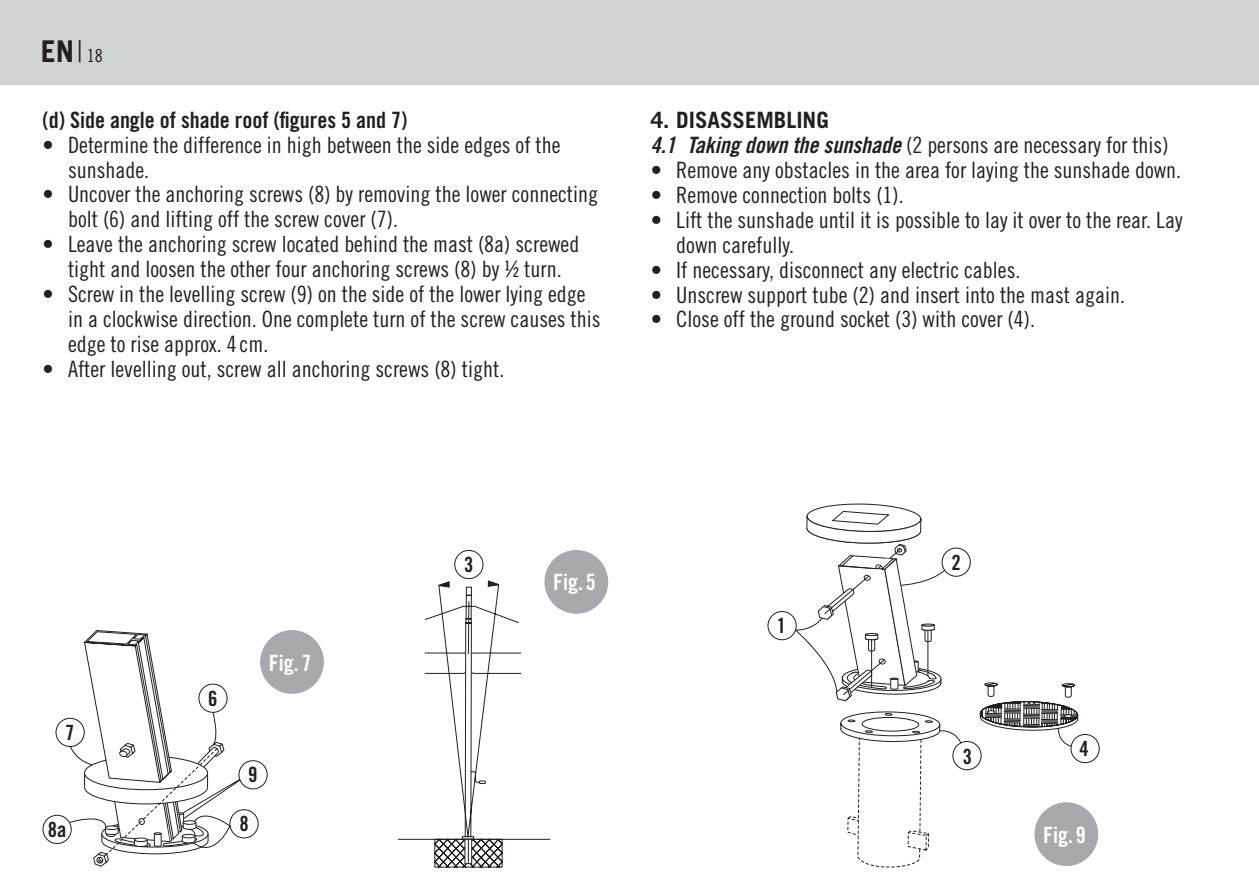
<style>
.page{position:relative;width:1259px;height:893px;background:#fff}
.page>*{position:absolute;margin:0;border:0;box-sizing:border-box;transform-origin:0 0}
.t1{font:700 30px "Trade Gothic";color:#231f20}
.copy_ohne_einzug{font:22.5px/24.9px "Trade Gothic Cond Eighteen";color:#231f20}
.copy_ohne_einzug-2{font:22.5px "Trade Gothic Bold Cond Twenty";color:#231f20}
.copy_ohne_einzug-3{font:700 22.5px "Trade Gothic";color:#231f20}
.copy_ohne_einzug-4{font:22.5px "Trade Gothic Bold Cond Twenty";color:#fff}
.t2{font:21px "Trade Gothic Bold Cond Twenty";color:#231f20}
.t3{font:18px "Trade Gothic Cond Eighteen";color:#231f20}
.s1{font-family:"Trade Gothic";font-weight:300;font-size:30px}
.s2{font-family:"Trade Gothic Bold Cond Twenty Obl"}
</style>
<div class="page">
<div style="left:0;top:0;width:1259px;height:85px;background:#d1d2d4"></div>
<svg style="left:55px;top:630px;width:186px;height:237px"></svg>
<div style="left:43px;top:815px;width:29px;height:29px;border:1px solid #231f20;border-radius:50%"></div>
<div style="left:229px;top:809px;width:30px;height:29px;border:1px solid #231f20;border-radius:50%"></div>
<div style="left:238px;top:760px;width:30px;height:29px;border:1px solid #231f20;border-radius:50%"></div>
<div style="left:198px;top:684px;width:30px;height:29px;border:1px solid #231f20;border-radius:50%"></div>
<svg style="left:398px;top:550px;width:152px;height:317px"></svg>
<svg style="left:767px;top:504px;width:311px;height:363px"></svg>
<div style="left:1070px;top:734px;width:29px;height:29px;border:1px solid #231f20;border-radius:50%"></div>
<div style="left:941px;top:548px;width:29px;height:29px;border:1px solid #231f20;border-radius:50%"></div>
<div style="left:1034px;top:802px;width:64px;height:64px;background:#a8a9ad;border-radius:50%"></div>
<div style="left:544px;top:550px;width:64px;height:64px;background:#a8a9ad;border-radius:50%"></div>
<div style="left:260px;top:630px;width:64px;height:64px;background:#a8a9ad;border-radius:50%"></div>
<p class="t3" style="left:77px;top:45px;width:28px"><span class="s1">|</span>18</p>
<p class="t1" style="left:41px;top:33px;width:35px">EN</p>
<p class="copy_ohne_einzug-2" style="left:43px;top:106px;width:366px">(d) Side angle of shade roof (figures 5 and 7)</p>
<p class="copy_ohne_einzug" style="left:68px;top:132px;width:494px;text-indent:-26px">• Determine the difference in high between the side edges of the sunshade.</p>
<p class="copy_ohne_einzug" style="left:68px;top:182px;width:531px;text-indent:-26px">• Uncover the anchoring screws (8) by removing the lower connecting bolt (6) and lifting off the screw cover (7).</p>
<p class="copy_ohne_einzug" style="left:43px;top:232px;width:538px;text-align:center">• Leave the anchoring screw located behind the mast (8a) screwed tight and loosen the other four anchoring screws (8) by ½ turn.</p>
<p class="copy_ohne_einzug" style="left:68px;top:281px;width:534px;text-indent:-26px">• Screw in the levelling screw (9) on the side of the lower lying edge in a clockwise direction. One complete turn of the screw causes this edge to rise approx. 4 cm.</p>
<p class="copy_ohne_einzug" style="left:43px;top:356px;width:463px">• After levelling out, screw all anchoring screws (8) tight.</p>
<p class="copy_ohne_einzug-3" style="left:651px;top:106px;width:180px">4. DISASSEMBLING</p>
<p class="copy_ohne_einzug" style="left:651px;top:132px;width:519px"><span class="s2">4.1 Taking down the sunshade</span> (2 persons are necessary for this)</p>
<p class="copy_ohne_einzug" style="left:651px;top:157px;width:532px">• Remove any obstacles in the area for laying the sunshade down.</p>
<p class="copy_ohne_einzug" style="left:651px;top:182px;width:254px">• Remove connection bolts (1).</p>
<p class="copy_ohne_einzug" style="left:676px;top:207px;width:508px;text-indent:-26px">• Lift the sunshade until it is possible to lay it over to the rear. Lay down carefully.</p>
<p class="copy_ohne_einzug" style="left:651px;top:257px;width:371px">• If necessary, disconnect any electric cables.</p>
<p class="copy_ohne_einzug" style="left:651px;top:282px;width:476px">• Unscrew support tube (2) and insert into the mast again.</p>
<p class="copy_ohne_einzug" style="left:651px;top:307px;width:386px">• Close off the ground socket (3) with cover (4).</p>
<p class="t2" style="left:65px;top:719px;width:11px">7</p>
<p class="t2" style="left:208px;top:685px;width:11px">6</p>
<p class="t2" style="left:248px;top:761px;width:11px">9</p>
<p class="t2" style="left:48px;top:817px;width:20px">8a</p>
<p class="t2" style="left:239px;top:811px;width:11px">8</p>
<p class="copy_ohne_einzug-4" style="left:269px;top:649px;width:44px">Fig. 7</p>
<p class="t2" style="left:464px;top:552px;width:11px">3</p>
<p class="copy_ohne_einzug-4" style="left:553px;top:569px;width:44px">Fig. 5</p>
<p class="t2" style="left:777px;top:613px;width:11px">1</p>
<p class="t2" style="left:951px;top:549px;width:11px">2</p>
<p class="t2" style="left:962px;top:743px;width:11px">3</p>
<p class="t2" style="left:1079px;top:736px;width:11px">4</p>
<p class="copy_ohne_einzug-4" style="left:1043px;top:821px;width:44px">Fig. 9</p>
</div>
